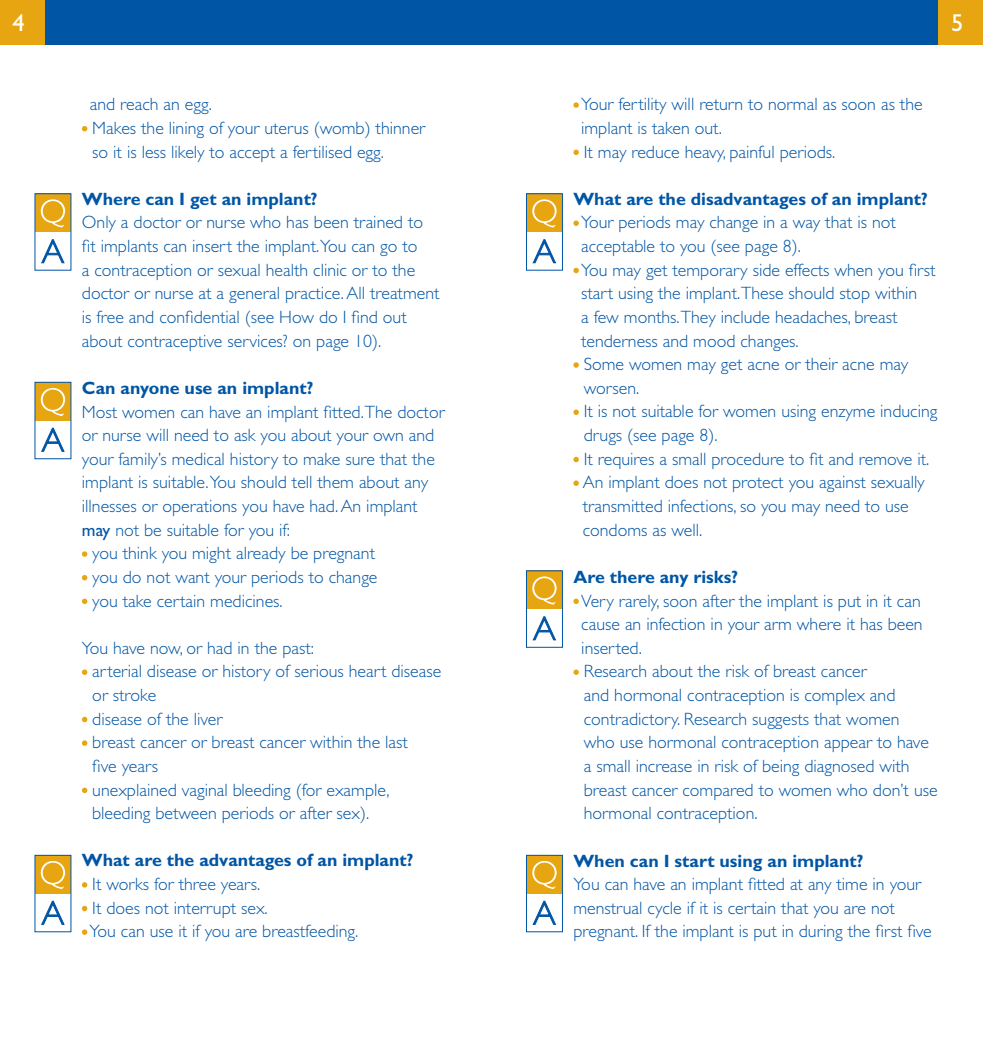
<style>
.page{position:relative;width:983px;height:1042px;background:#fff}
.page>*{position:absolute;margin:0;border:0;box-sizing:border-box;transform-origin:0 0}
.t1{font:24.5px "Gill Sans";color:#fff}
.t2{font:300 17.85px/23.6px "Gill Sans";color:#0155a5}
.t3{font:700 17.85px "Gill Sans";color:#0155a5}
.s1{font-weight:400}
</style>
<div class="page">
<div style="left:0;top:0;width:491px;height:45px;background:#0155a5"></div>
<div style="left:0;top:0;width:45px;height:45px;background:#e7a512"></div>
<div style="left:491px;top:0;width:491px;height:45px;background:#0155a5"></div>
<div style="left:938px;top:0;width:44px;height:45px;background:#e7a512"></div>
<svg style="left:82px;top:126px;width:5px;height:5px"></svg>
<svg style="left:82px;top:551px;width:5px;height:6px"></svg>
<svg style="left:82px;top:575px;width:5px;height:5px"></svg>
<svg style="left:82px;top:598px;width:5px;height:6px"></svg>
<svg style="left:82px;top:669px;width:5px;height:6px"></svg>
<svg style="left:82px;top:717px;width:5px;height:5px"></svg>
<svg style="left:82px;top:740px;width:5px;height:6px"></svg>
<svg style="left:82px;top:787px;width:5px;height:6px"></svg>
<svg style="left:82px;top:882px;width:5px;height:5px"></svg>
<svg style="left:82px;top:906px;width:5px;height:5px"></svg>
<svg style="left:82px;top:929px;width:5px;height:6px"></svg>
<svg style="left:573px;top:102px;width:5px;height:6px"></svg>
<svg style="left:573px;top:150px;width:5px;height:5px"></svg>
<svg style="left:573px;top:220px;width:5px;height:6px"></svg>
<svg style="left:573px;top:268px;width:5px;height:5px"></svg>
<svg style="left:573px;top:362px;width:5px;height:6px"></svg>
<svg style="left:573px;top:409px;width:5px;height:6px"></svg>
<svg style="left:573px;top:457px;width:5px;height:5px"></svg>
<svg style="left:573px;top:480px;width:5px;height:6px"></svg>
<svg style="left:573px;top:598px;width:5px;height:6px"></svg>
<svg style="left:573px;top:669px;width:5px;height:6px"></svg>
<div style="left:526px;top:194px;width:36px;height:38px;background:#e7a512"></div>
<svg style="left:532px;top:199px;width:24px;height:28px"></svg>
<svg style="left:532px;top:239px;width:24px;height:24px"></svg>
<div style="left:526px;top:193px;width:36px;height:77px;border:1px solid #0155a5"></div>
<div style="left:526px;top:571px;width:36px;height:38px;background:#e7a512"></div>
<svg style="left:532px;top:576px;width:24px;height:28px"></svg>
<svg style="left:532px;top:616px;width:24px;height:24px"></svg>
<div style="left:526px;top:570px;width:36px;height:77px;border:1px solid #0155a5"></div>
<div style="left:526px;top:855px;width:36px;height:38px;background:#e7a512"></div>
<svg style="left:532px;top:861px;width:24px;height:28px"></svg>
<svg style="left:532px;top:901px;width:24px;height:24px"></svg>
<div style="left:526px;top:855px;width:36px;height:77px;border:1px solid #0155a5"></div>
<div style="left:35px;top:194px;width:36px;height:38px;background:#e7a512"></div>
<svg style="left:41px;top:199px;width:24px;height:28px"></svg>
<svg style="left:41px;top:239px;width:24px;height:24px"></svg>
<div style="left:35px;top:382px;width:36px;height:38px;background:#e7a512"></div>
<svg style="left:41px;top:388px;width:24px;height:28px"></svg>
<svg style="left:41px;top:428px;width:24px;height:24px"></svg>
<div style="left:35px;top:855px;width:36px;height:38px;background:#e7a512"></div>
<svg style="left:41px;top:861px;width:24px;height:28px"></svg>
<svg style="left:41px;top:901px;width:24px;height:24px"></svg>
<h1 class="t1" style="left:12px;top:8px;width:14px">4</h1>
<h1 class="t1" style="left:950px;top:8px;width:14px">5</h1>
<p class="t2" style="left:90px;top:93px;width:337px">and reach an egg.<br>Makes the lining of your uterus (womb) thinner so it is less likely to accept a fertilised egg.</p>
<p class="t3" style="left:82px;top:188px;width:237px">Where can I get an implant?</p>
<p class="t2" style="left:82px;top:211px;width:359px">Only a doctor or nurse who has been trained to fit implants can insert the implant.You can go to<br>a contraception or sexual health clinic or to the doctor or nurse at a general practice. All treatment is free and confidential (see How do I find out about contraceptive services? on page 10).</p>
<p class="t3" style="left:82px;top:377px;width:233px">Can anyone use an implant?</p>
<p class="t2" style="left:82px;top:400px;width:364px">Most women can have an implant fitted.The doctor</p>
<p class="t2" style="left:82px;top:423px;width:354px">or nurse will need to ask you about your own and</p>
<p class="t2" style="left:82px;top:447px;width:354px">your family’s medical history to make sure that the</p>
<p class="t2" style="left:82px;top:471px;width:347px">implant is suitable.You should tell them about any</p>
<p class="t2" style="left:82px;top:494px;width:337px">illnesses or operations you have had. An implant</p>
<p class="t2" style="left:82px;top:518px;width:209px"><span class="s1">may</span> not be suitable for you if:</p>
<p class="t2" style="left:92px;top:542px;width:284px">you think you might already be pregnant</p>
<p class="t2" style="left:92px;top:565px;width:286px">you do not want your periods to change</p>
<p class="t2" style="left:92px;top:589px;width:192px">you take certain medicines.</p>
<p class="t2" style="left:92px;top:636px;width:350px;text-indent:-10px">You have now, or had in the past:<br>arterial disease or history of serious heart disease or stroke<br>disease of the liver<br>breast cancer or breast cancer within the last<br>five years<br>unexplained vaginal bleeding (for example, bleeding between periods or after sex).</p>
<p class="t3" style="left:82px;top:850px;width:333px">What are the advantages of an implant?</p>
<p class="t2" style="left:90px;top:872px;width:270px">It works for three years.<br>It does not interrupt sex.<br>You can use it if you are breastfeeding.</p>
<p class="t2" style="left:581px;top:93px;width:343px">Your fertility will return to normal as soon as the implant is taken out.<br>It may reduce heavy, painful periods.</p>
<p class="t3" style="left:573px;top:188px;width:356px">What are the disadvantages of an implant?</p>
<p class="t2" style="left:581px;top:211px;width:358px">Your periods may change in a way that is not acceptable to you (see page 8).<br>You may get temporary side effects when you first start using the implant.These should stop within<br>a few months.They include headaches, breast tenderness and mood changes.<br>Some women may get acne or their acne may worsen.<br>It is not suitable for women using enzyme inducing drugs (see page 8).<br>It requires a small procedure to fit and remove it.<br>An implant does not protect you against sexually transmitted infections, so you may need to use condoms as well.</p>
<p class="t3" style="left:573px;top:566px;width:166px">Are there any risks?</p>
<p class="t2" style="left:581px;top:589px;width:358px">Very rarely, soon after the implant is put in it can cause an infection in your arm where it has been inserted.<br>Research about the risk of breast cancer<br>and hormonal contraception is complex and contradictory. Research suggests that women<br>who use hormonal contraception appear to have a small increase in risk of being diagnosed with breast cancer compared to women who don’t use hormonal contraception.</p>
<p class="t3" style="left:573px;top:850px;width:291px">When can I start using an implant?</p>
<p class="t2" style="left:573px;top:872px;width:360px">You can have an implant fitted at any time in your menstrual cycle if it is certain that you are not pregnant. If the implant is put in during the first five</p>
</div>
